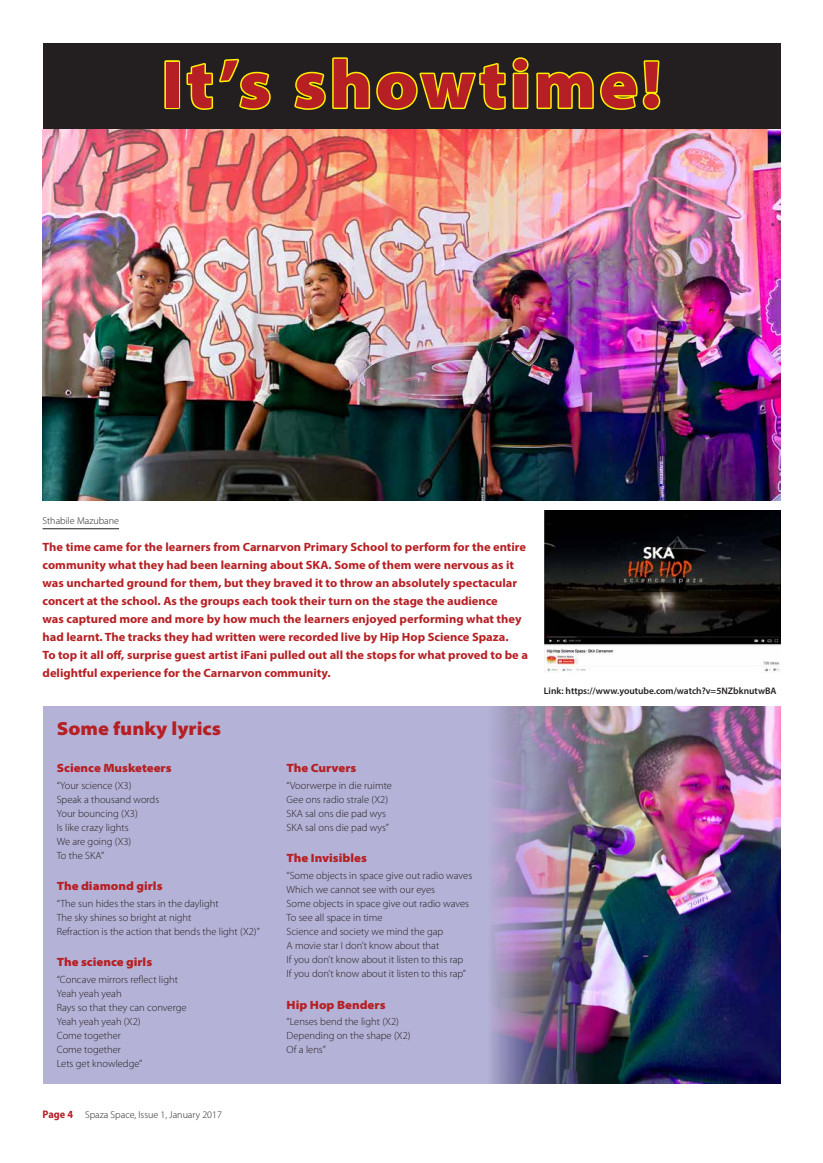
<style>
.page{position:relative;width:823px;height:1163px;background:#fff}
.page>*{position:absolute;margin:0;border:0;box-sizing:border-box;transform-origin:0 0}
.t1{font:900 semi-expanded 68px "Myriad Pro";letter-spacing:.045em;color:#b62024}
.t2{font:900 semi-expanded 19px "Myriad Pro";color:#b62024}
.t3{font:700 12px/18px "Myriad Pro";color:#b62024;scale:1.04 1}
.t4{font:900 semi-expanded 12px "Myriad Pro";color:#b62024}
.t5{font:300 10.5px/14px "Myriad Pro";color:#231f20}
.t6{font:300 10px "Myriad Pro";color:#231f20}
.t7{font:600 9.5px "Myriad Pro";color:#231f20}
.s1{font-weight:700;font-stretch:semi-condensed;font-size:11px;color:#b62024}
</style>
<div class="page">
<div style="left:43px;top:43px;width:737px;height:199px;background:#231f20"></div>
<div style="left:164px;top:60px;width:16px;height:49px;border:3px solid #fff101"></div>
<svg style="left:186px;top:58px;width:85px;height:52px"></svg>
<svg style="left:294px;top:57px;width:367px;height:53px"></svg>
<hr style="left:43px;top:528px;width:76px;height:1px;background:#231f20">
<div style="left:43px;top:706px;width:717px;height:377px;background:#b5b2d7"></div>
<img style="left:43px;top:129px;width:737px;height:371px">
<img style="left:491px;top:706px;width:289px;height:377px">
<img style="left:544px;top:510px;width:236px;height:162px">
<h1 class="t1" style="left:161px;top:46px;width:501px">It’s showtime!</h1>
<p class="t6" style="left:43px;top:515px;width:78px">Sthabile Mazubane</p>
<p class="t3" style="left:43px;top:537px;width:468px">The time came for the learners from Carnarvon Primary School to perform for the entire community what they had been learning about SKA. Some of them were nervous as it was uncharted ground for them, but they braved it to throw an absolutely spectacular concert at the school. As the groups each took their turn on the stage the audience<br>was captured more and more by how much the learners enjoyed performing what they had learnt. The tracks they had written were recorded live by Hip Hop Science Spaza.<br>To top it all off, surprise guest artist iFani pulled out all the stops for what proved to be a delightful experience for the Carnarvon community.</p>
<h2 class="t2" style="left:57px;top:717px;width:166px">Some funky lyrics</h2>
<p class="t4" style="left:57px;top:760px;width:116px">Science Musketeers</p>
<p class="t5" style="left:57px;top:778px;width:104px">“Your science (X3)<br>Speak a thousand words<br>Your bouncing (X3)<br>Is like crazy lights<br>We are going (X3)<br>To the SKA”</p>
<p class="t4" style="left:57px;top:879px;width:107px">The diamond girls</p>
<p class="t5" style="left:57px;top:896px;width:204px">“The sun hides the stars in the daylight<br>The sky shines so bright at night<br>Refraction is the action that bends the light (X2)”</p>
<p class="t4" style="left:57px;top:955px;width:97px">The science girls</p>
<p class="t5" style="left:57px;top:972px;width:131px">“Concave mirrors reflect light<br>Yeah yeah yeah<br>Rays so that they can converge<br>Yeah yeah yeah (X2)<br>Come together<br>Come together<br>Lets get knowledge”</p>
<p class="t6" style="left:43px;top:1108px;width:181px"><span class="s1">Page 4</span> Spaza Space, Issue 1, January 2017</p>
<p class="t4" style="left:286px;top:760px;width:71px">The Curvers</p>
<p class="t5" style="left:286px;top:778px;width:107px">“Voorwerpe in die ruimte<br>Gee ons radio strale (X2)<br>SKA sal ons die pad wys<br>SKA sal ons die pad wys”</p>
<p class="t4" style="left:286px;top:851px;width:82px">The Invisibles</p>
<p class="t5" style="left:286px;top:868px;width:187px">“Some objects in space give out radio waves Which we cannot see with our eyes<br>Some objects in space give out radio waves To see all space in time<br>Science and society we mind the gap<br>A movie star I don’t know about that<br>If you don’t know about it listen to this rap<br>If you don’t know about it listen to this rap”</p>
<p class="t4" style="left:286px;top:997px;width:100px">Hip Hop Benders</p>
<p class="t5" style="left:286px;top:1014px;width:125px">“Lenses bend the light (X2)<br>Depending on the shape (X2)<br>Of a lens”</p>
<p class="t7" style="left:543px;top:684px;width:234px">Link: https://www.youtube.com/watch?v=5NZbknutwBA</p>
</div>
